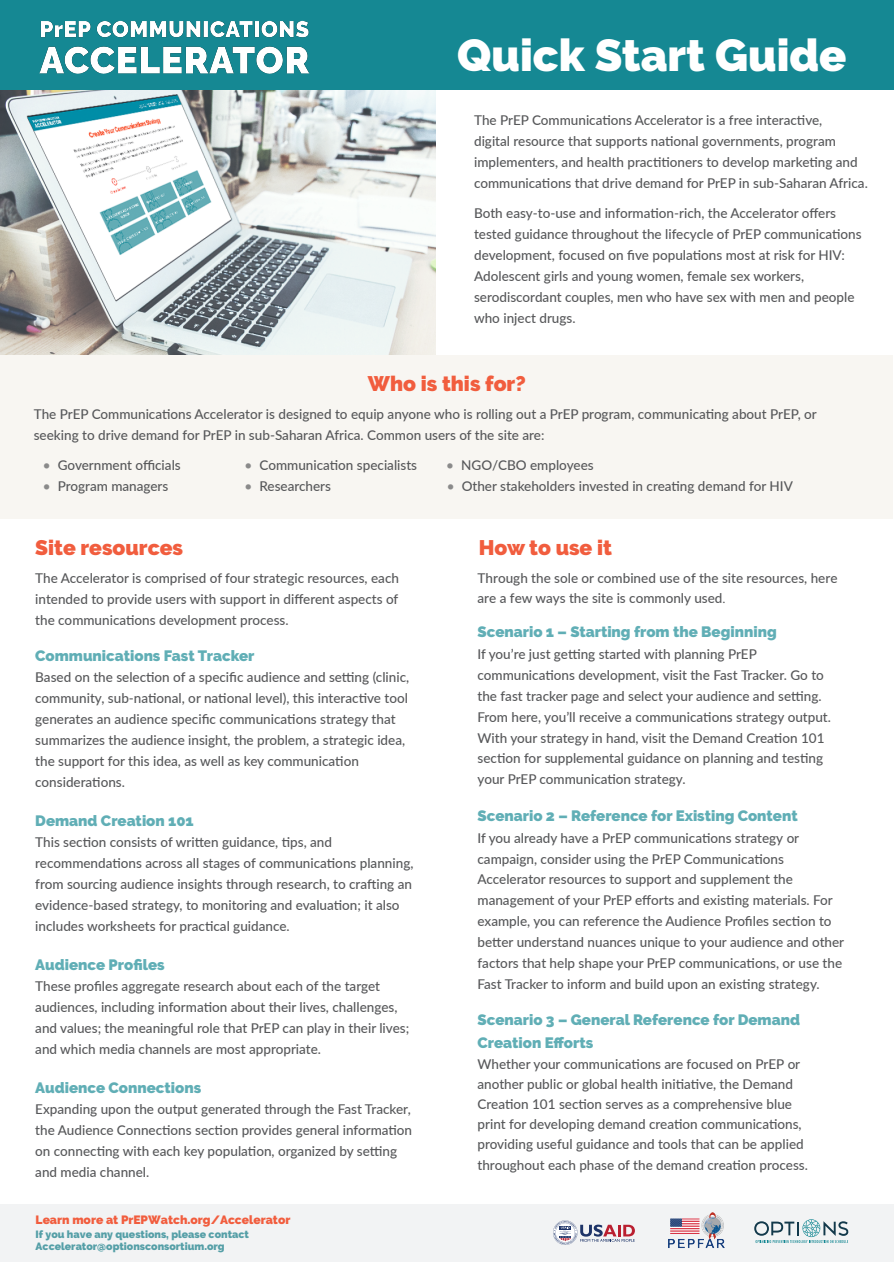
<style>
.page{position:relative;width:894px;height:1263px;background:#fff}
.page>*{position:absolute;margin:0;border:0;box-sizing:border-box;transform-origin:0 0}
.t1{font:900 44.7px "Raleway";color:#fff}
.t2{font:900 21px "Raleway";color:#f15d3e}
.t3{font:900 15px/22.4px "Raleway";color:rgb(21 136 147/.68)}
.t4{font:500 13.5px/21px "Lato";color:#57585a}
.t5{font:900 12px "Raleway";color:#f15d3e}
.t6{font:900 10.5px/12.6px "Raleway";color:#559fa7}
.s1{color:rgb(87 88 90/.68)}
.s2{font-family:"Minion Pro";font-weight:400}
</style>
<div class="page">
<img style="left:0;top:90px;width:436px;height:265px">
<div style="left:0;top:0;width:893px;height:90px;background:#158893"></div>
<img style="left:40px;top:21px;width:270px;height:53px">
<div style="left:0;top:355px;width:892px;height:164px;background:#f8f6f2"></div>
<div style="left:0;top:1204px;width:893px;height:57px;background:#f2f3f4"></div>
<svg style="left:754px;top:1219px;width:94px;height:24px"></svg>
<svg style="left:553px;top:1220px;width:81px;height:24px"></svg>
<img style="left:668px;top:1212px;width:57px;height:36px">
<h1 class="t1" style="left:457px;top:29px;width:390px">Quick Start Guide</h1>
<p class="t4" style="left:474px;top:109px;width:395px">The PrEP Communications Accelerator is a free interactive,<br>digital resource that supports national governments, program implementers, and health practitioners to develop marketing and communications that drive demand for PrEP in sub-Saharan Africa.</p>
<p class="t4" style="left:474px;top:202px;width:389px">Both easy-to-use and information-rich, the Accelerator offers tested guidance throughout the lifecycle of PrEP communications development, focused on five populations most at risk for HIV:<br>Adolescent girls and young women, female sex workers, serodiscordant couples, men who have sex with men and people who inject drugs.</p>
<h2 class="t2" style="left:368px;top:372px;width:159px">Who is this for?</h2>
<p class="t4" style="left:34px;top:403px;width:784px">The PrEP Communications Accelerator is designed to equip anyone who is rolling out a PrEP program, communicating about PrEP, or seeking to drive demand for PrEP in sub-Saharan Africa. Common users of the site are:</p>
<p class="t4" style="left:43px;top:454px;width:139px"><span class="s1">•</span> Government officials</p>
<p class="t4" style="left:43px;top:475px;width:127px"><span class="s1">•</span> Program managers</p>
<p class="t4" style="left:244px;top:454px;width:174px"><span class="s1">•</span> Communication specialists</p>
<p class="t4" style="left:244px;top:475px;width:88px"><span class="s1">•</span> Researchers</p>
<p class="t4" style="left:446px;top:454px;width:149px"><span class="s1">•</span> NGO/CBO employees</p>
<p class="t4" style="left:446px;top:475px;width:347px"><span class="s1">•</span> Other stakeholders invested in creating demand for HIV</p>
<h2 class="t2" style="left:35px;top:535px;width:149px">Site resources</h2>
<p class="t4" style="left:35px;top:566px;width:365px;text-align:justify">The Accelerator is comprised of four strategic resources, each intended to provide users with support in different aspects of the communications development process.</p>
<p class="t3" style="left:35px;top:644px;width:220px">Communications Fast Tracker</p>
<p class="t4" style="left:35px;top:665px;width:375px">Based on the selection of a specific audience and setting (clinic, community, sub-national, or national level), this interactive tool generates an audience specific communications strategy that summarizes the audience insight, the problem, a strategic idea, the support for this idea, as well as key communication considerations.</p>
<p class="t3" style="left:35px;top:809px;width:160px">Demand Creation 101</p>
<p class="t4" style="left:35px;top:830px;width:379px">This section consists of written guidance, tips, and recommendations across all stages of communications planning, from sourcing audience insights through research, to crafting an evidence-based strategy, to monitoring and evaluation; it also includes worksheets for practical guidance.</p>
<p class="t3" style="left:35px;top:953px;width:131px">Audience Profiles</p>
<p class="t4" style="left:35px;top:974px;width:375px">These profiles aggregate research about each of the target audiences, including information about their lives, challenges, and values; the meaningful role that PrEP can play in their lives; and which media channels are most appropriate.</p>
<p class="t3" style="left:35px;top:1076px;width:167px">Audience Connections</p>
<p class="t4" style="left:35px;top:1097px;width:378px">Expanding upon the output generated through the Fast Tracker, the Audience Connections section provides general information on connecting with each key population, organized by setting and media channel.</p>
<p class="t5" style="left:36px;top:1213px;width:256px">Learn more at PrEPWatch.org/Accelerator</p>
<p class="t6" style="left:36px;top:1227px;width:215px">If you have any questions, please contact<br>Accelerator@optionsconsortium.org</p>
<h2 class="t2" style="left:478px;top:535px;width:135px">How to use it</h2>
<p class="t4" style="left:477px;top:567px;width:361px;line-height:20px">Through the sole or combined use of the site resources, here are a few ways the site is commonly used<span class="s2">.</span></p>
<p class="t3" style="left:477px;top:621px;width:300px">Scenario 1 – Starting from the Beginning</p>
<p class="t4" style="left:477px;top:643px;width:355px">If you’re just getting started with planning PrEP communications development, visit the Fast Tracker. Go to the fast tracker page and select your audience and setting.<br>From here, you’ll receive a communications strategy output.<br>With your strategy in hand, visit the Demand Creation 101 section for supplemental guidance on planning and testing your PrEP communication strategy.</p>
<p class="t3" style="left:477px;top:804px;width:321px">Scenario 2 – Reference for Existing Content</p>
<p class="t4" style="left:477px;top:826px;width:368px">If you already have a PrEP communications strategy or campaign, consider using the PrEP Communications Accelerator resources to support and supplement the management of your PrEP efforts and existing materials. For example, you can reference the Audience Profiles section to better understand nuances unique to your audience and other factors that help shape your PrEP communications, or use the Fast Tracker to inform and build upon an existing strategy.</p>
<p class="t3" style="left:477px;top:1008px;width:324px">Scenario 3 – General Reference for Demand<br>Creation Efforts</p>
<p class="t4" style="left:477px;top:1053px;width:332px;line-height:20.1px">Whether your communications are focused on PrEP or another public or global health initiative, the Demand Creation 101 section serves as a comprehensive blue print for developing demand creation communications, providing useful guidance and tools that can be applied throughout each phase of the demand creation process.</p>
</div>
